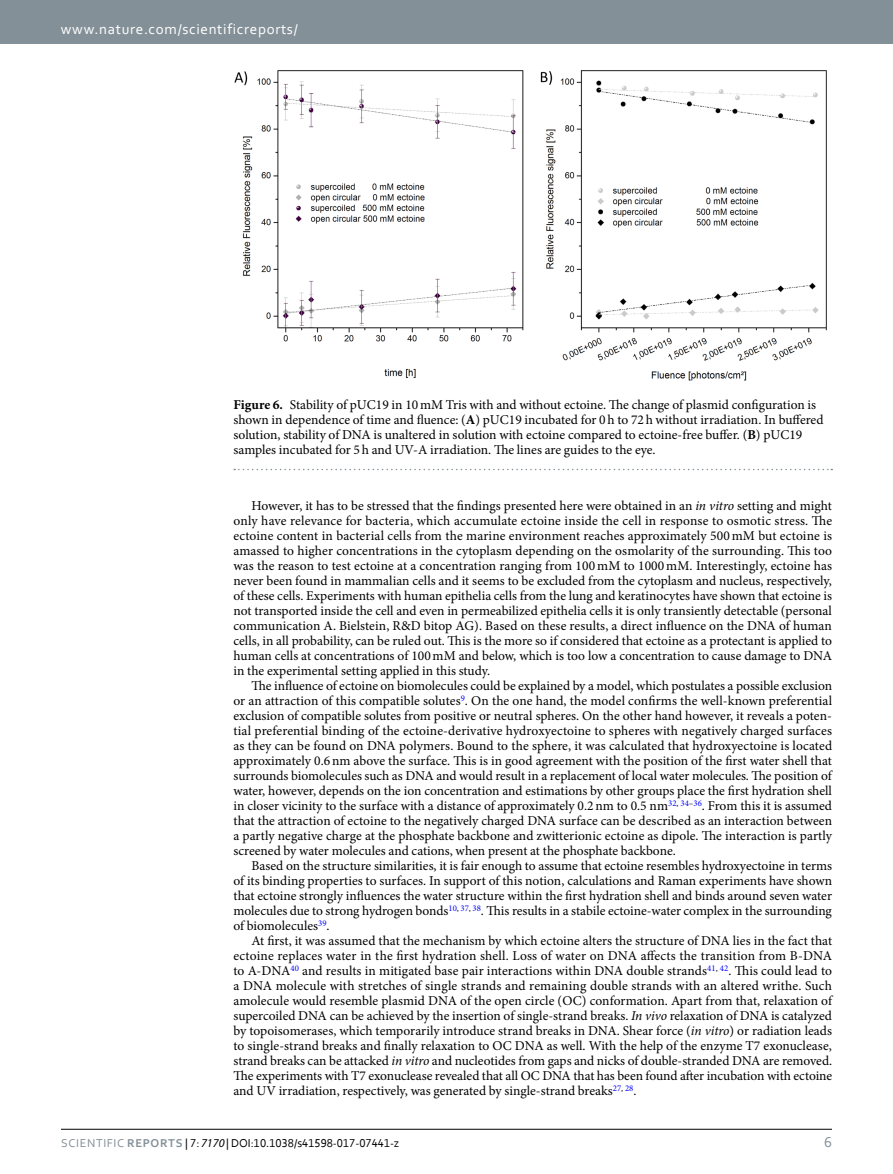
<style>
.page{position:relative;width:893px;height:1174px;background:#fff}
.page>*{position:absolute;margin:0;border:0;box-sizing:border-box;transform-origin:0 0}
.t1{font:15px "Corbel 2";letter-spacing:.045em;color:#fff}
.t2{font:15px "Corbel 2";color:#839097}
.t3{font:13.5px/15px "Minion Pro";color:#000;text-align:justify}
.t4{font:12px "Corbel";color:#000}
.s1{font-weight:700}
.s2{font-style:italic}
.s3{font-family:"Corbel 2";color:#839097}
.s4{font-family:"Corbel Bold 2";color:#839097}
.s5{font-family:"Myriad Pro";font-style:italic}
</style>
<div class="page">
<div style="left:0;top:0;width:893px;height:43px;background:#839097"></div>
<hr style="left:61px;top:1129px;width:771px;height:1px;background:#000">
<img style="left:234px;top:70px;width:593px;height:311px">
<svg style="left:234px;top:469px;width:598px;height:1px"></svg>
<p class="t1" style="left:61px;top:19px;width:238px">www.nature.com/scientificreports/</p>
<p class="t3" style="left:233px;top:398px;width:592px;text-align:left"><span class="s1">Figure 6.</span> Stability of pUC19 in 10mM Tris with and without ectoine. The change of plasmid configuration is shown in dependence of time and fluence: (<span class="s1">A</span>) pUC19 incubated for 0h to 72h without irradiation. In buffered solution, stability of DNA is unaltered in solution with ectoine compared to ectoine-free buffer. (<span class="s1">B</span>) pUC19 samples incubated for 5h and UV-A irradiation. The lines are guides to the eye.</p>
<p class="t3" style="left:233px;top:498px;width:600px;text-indent:18px">However, it has to be stressed that the findings presented here were obtained in an <span class="s2">in vitro</span> setting and might only have relevance for bacteria, which accumulate ectoine inside the cell in response to osmotic stress. The ectoine content in bacterial cells from the marine environment reaches approximately 500 mM but ectoine is amassed to higher concentrations in the cytoplasm depending on the osmolarity of the surrounding. This too was the reason to test ectoine at a concentration ranging from 100 mM to 1000 mM. Interestingly, ectoine has never been found in mammalian cells and it seems to be excluded from the cytoplasm and nucleus, respectively, of these cells. Experiments with human epithelia cells from the lung and keratinocytes have shown that ectoine is not transported inside the cell and even in permeabilized epithelia cells it is only transiently detectable (personal communication A. Bielstein, R&amp;D bitop AG). Based on these results, a direct influence on the DNA of human cells, in all probability, can be ruled out. This is the more so if considered that ectoine as a protectant is applied to human cells at concentrations of 100mM and below, which is too low a concentration to cause damage to DNA in the experimental setting applied in this study.</p>
<p class="t3" style="left:233px;top:678px;width:600px;text-indent:18px">The influence of ectoine on biomolecules could be explained by a model, which postulates a possible exclusion or an attraction of this compatible solutes<sup>9</sup>. On the one hand, the model confirms the well-known preferential exclusion of compatible solutes from positive or neutral spheres. On the other hand however, it reveals a poten&shy;tial preferential binding of the ectoine-derivative hydroxyectoine to spheres with negatively charged surfaces as they can be found on DNA polymers. Bound to the sphere, it was calculated that hydroxyectoine is located approximately 0.6nm above the surface. This is in good agreement with the position of the first water shell that surrounds biomolecules such as DNA and would result in a replacement of local water molecules. The position of water, however, depends on the ion concentration and estimations by other groups place the first hydration shell in closer vicinity to the surface with a distance of approximately 0.2 nm to 0.5 nm<sup>32</sup><sup>,</sup> <sup>34</sup><sup>–</sup><sup>36</sup>. From this it is assumed that the attraction of ectoine to the negatively charged DNA surface can be described as an interaction between a partly negative charge at the phosphate backbone and zwitterionic ectoine as dipole. The interaction is partly screened by water molecules and cations, when present at the phosphate backbone.</p>
<p class="t3" style="left:233px;top:858px;width:600px;text-indent:18px">Based on the structure similarities, it is fair enough to assume that ectoine resembles hydroxyectoine in terms of its binding properties to surfaces. In support of this notion, calculations and Raman experiments have shown that ectoine strongly influences the water structure within the first hydration shell and binds around seven water molecules due to strong hydrogen bonds<sup>10</sup><sup>,</sup> <sup>37</sup><sup>,</sup> <sup>38</sup>. This results in a stabile ectoine-water complex in the surrounding of biomolecules<sup>39</sup>.</p>
<p class="t3" style="left:233px;top:933px;width:600px;text-indent:18px">At first, it was assumed that the mechanism by which ectoine alters the structure of DNA lies in the fact that ectoine replaces water in the first hydration shell. Loss of water on DNA affects the transition from B-DNA to A-DNA<sup>40</sup> and results in mitigated base pair interactions within DNA double strands<sup>41</sup><sup>,</sup> <sup>42</sup>. This could lead to a DNA molecule with stretches of single strands and remaining double strands with an altered writhe. Such amolecule would resemble plasmid DNA of the open circle (OC) conformation. Apart from that, relaxation of supercoiled DNA can be achieved by the insertion of single-strand breaks. <span class="s2">In vivo</span> relaxation of DNA is catalyzed by topoisomerases, which temporarily introduce strand breaks in DNA. Shear force (<span class="s2">in vitro</span>) or radiation leads to single-strand breaks and finally relaxation to OC DNA as well. With the help of the enzyme T7 exonuclease, strand breaks can be attacked <span class="s2">in vitro</span> and nucleotides from gaps and nicks of double-stranded DNA are removed.<br>The experiments with T7 exonuclease revealed that all OC DNA that has been found after incubation with ectoine and UV irradiation, respectively, was generated by single-strand breaks<sup>27</sup><sup>,</sup> <sup>28</sup>.</p>
<p class="t4" style="left:61px;top:1135px;width:339px"><span class="s3">Scientific</span> <span class="s4">REPOrtS</span> | 7: <span class="s5">7170</span> | DOI:10.1038/s41598-017-07441-z</p>
<p class="t2" style="left:824px;top:1132px;width:9px">6</p>
</div>
